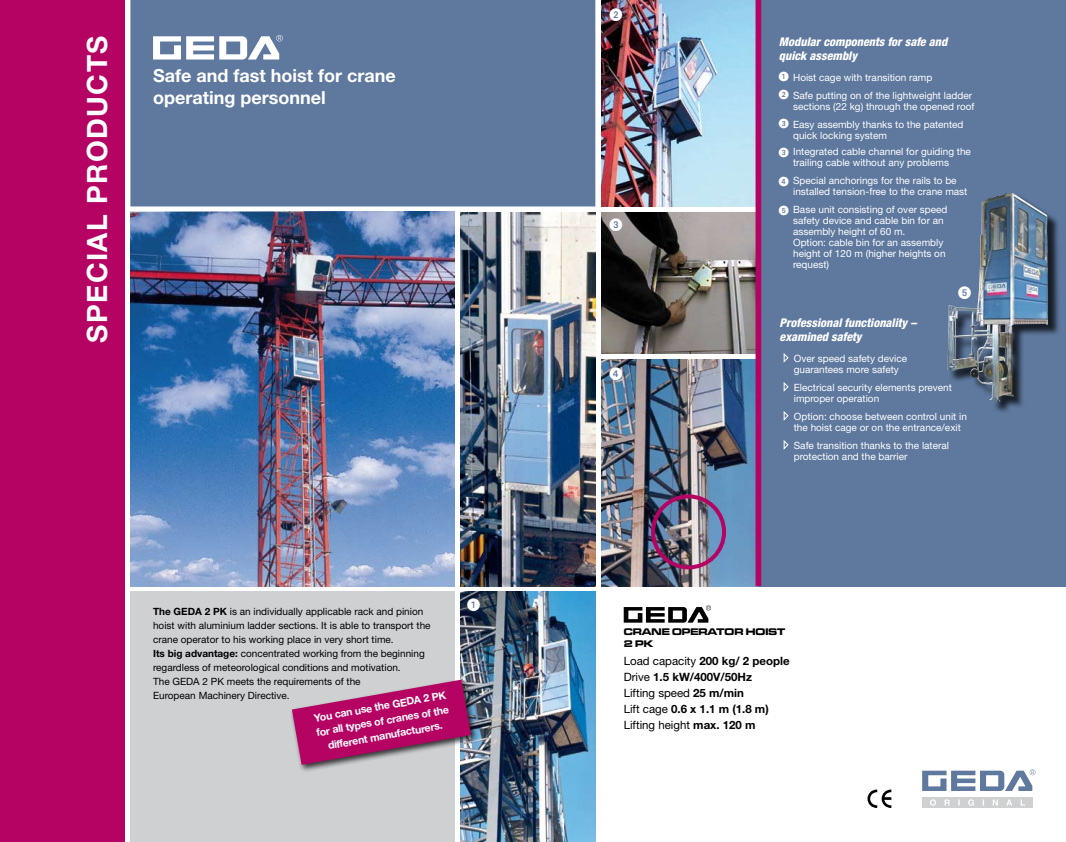
<style>
.page{position:relative;width:1066px;height:842px;background:#fff}
.page>*{position:absolute;margin:0;border:0;box-sizing:border-box;transform-origin:0 0}
.t1{font:700 28px "Helvetica Neue";letter-spacing:.05em;color:#fff}
.t2{font:700 18px/21.6px "Helvetica Neue";color:#fff}
.t3{font:13px "European Pi One";color:#fff}
.t4{font:italic 800 condensed 12px/14px "Helvetica Neue";color:#fff}
.t5{font:700 11.5px/16.1px "Helvetica Neue";color:#000}
.t6{font:700 10.5px/14.7px "Helvetica Neue";color:#fff;text-align:center}
.t7{font:10px/11px "Helvetica Neue";color:#fff}
.t8{font:10px/14px "Helvetica Neue";color:#000}
.t9{font:700 10px/11.9px "Micro";color:#000}
.s1{font-weight:700}
.s2{font-family:"European Pi One"}
.s3{font-weight:400}
</style>
<div class="page">
<div style="left:759px;top:0;width:307px;height:586px;background:#5e789e"></div>
<div style="left:949px;top:194px;width:111px;height:220px;background:#000;opacity:.75"></div>
<img style="left:975px;top:193px;width:36px;height:115px">
<img style="left:601px;top:0;width:154px;height:206px">
<div style="left:130px;top:592px;width:324px;height:250px;background:#cfd0d2"></div>
<div style="left:130px;top:0;width:465px;height:206px;background:#5e789e"></div>
<div style="left:0;top:0;width:125px;height:842px;background:#b50363"></div>
<svg style="left:867px;top:789px;width:25px;height:19px"></svg>
<div style="left:922px;top:797px;width:110px;height:11px;background:#cfd0d2"></div>
<svg style="left:930px;top:799px;width:95px;height:7px"></svg>
<img style="left:130px;top:212px;width:324px;height:374px">
<svg style="left:153px;top:35px;width:130px;height:25px"></svg>
<svg style="left:922px;top:769px;width:113px;height:22px"></svg>
<img style="left:460px;top:212px;width:135px;height:374px">
<img style="left:601px;top:212px;width:154px;height:142px">
<svg style="left:624px;top:605px;width:87px;height:18px"></svg>
<img style="left:460px;top:592px;width:135px;height:250px">
<div style="left:611px;top:219px;width:10px;height:11px;background:#5e789e;border-radius:50%"></div>
<div style="left:289px;top:677px;width:190px;height:95px;background:#000;opacity:.75"></div>
<svg style="left:292px;top:680px;width:179px;height:85px"></svg>
<img style="left:601px;top:360px;width:154px;height:226px">
<div style="left:651px;top:494px;width:75px;height:75px;border:4px solid #b50363;border-radius:50%"></div>
<div style="left:611px;top:368px;width:10px;height:11px;background:#5e789e;border-radius:50%"></div>
<div style="left:755px;top:0;width:6px;height:586px;background:#b50363"></div>
<div style="left:469px;top:599px;width:10px;height:11px;background:#5e789e;border-radius:50%"></div>
<svg style="left:783px;top:353px;width:6px;height:10px"></svg>
<svg style="left:783px;top:382px;width:6px;height:10px"></svg>
<svg style="left:783px;top:411px;width:6px;height:10px"></svg>
<svg style="left:783px;top:440px;width:6px;height:10px"></svg>
<div style="left:960px;top:287px;width:10px;height:11px;background:#5e789e;border-radius:50%"></div>
<svg style="left:610px;top:8px;width:12px;height:13px"></svg>
<h1 class="t1" style="left:80px;top:342px;width:308px;rotate:-90deg">SPECIAL PRODUCTS</h1>
<h2 class="t2" style="left:153px;top:64px;width:244px">Safe and fast hoist for crane operating personnel</h2>
<p class="t8" style="left:153px;top:604px;width:279px"><span class="s1">The GEDA 2 PK</span> is an individually applicable rack and pinion hoist with aluminium ladder sections. It is able to transport the crane operator to his working place in very short time.<br><span class="s1">Its big advantage:</span> concentrated working from the beginning regardless of meteorological conditions and motivation.<br>The GEDA 2 PK meets the requirements of the<br>European Machinery Directive.</p>
<p class="t6" style="left:313px;top:710px;width:136px;rotate:-10deg">You can use the GEDA 2 PK for all types of cranes of the different manufacturers.</p>
<h3 class="t3" style="left:467px;top:598px;width:14px">1</h3>
<h3 class="t3" style="left:609px;top:217px;width:14px">3</h3>
<h3 class="t3" style="left:609px;top:366px;width:14px">4</h3>
<p class="t4" style="left:779px;top:34px;width:170px">Modular components for safe and quick assembly</p>
<p class="t7" style="left:779px;top:68px;width:195px;line-height:18px"><sup>1</sup> Hoist cage with transition ramp<br><sup>2</sup> Safe putting on of the lightweight ladder</p>
<p class="t7" style="left:779px;top:97px;width:197px;line-height:18px;text-indent:14px">sections (22 kg) through the opened roof<br><sup>3</sup> Easy assembly thanks to the patented</p>
<p class="t7" style="left:779px;top:127px;width:193px;line-height:16px;text-indent:14px">quick locking system<br><span class="s2">3</span> Integrated cable channel for guiding the</p>
<p class="t7" style="left:779px;top:153px;width:179px;line-height:18px;text-indent:14px">trailing cable without any problems<br><span class="s2">4</span> Special anchorings for the rails to be</p>
<p class="t7" style="left:779px;top:182px;width:190px;line-height:18px;text-indent:14px">installed tension-free to the crane mast<br><span class="s2">5</span> Base unit consisting of over speed</p>
<p class="t7" style="left:793px;top:215px;width:154px">safety device and cable bin for an assembly height of 60 m.<br>Option: cable bin for an assembly height of 120 m (higher heights on request)</p>
<h3 class="t3" style="left:958px;top:285px;width:14px">5</h3>
<p class="t4" style="left:780px;top:315px;width:138px">Professional functionality – examined safety</p>
<p class="t7" style="left:794px;top:352px;width:115px">Over speed safety device guarantees more safety</p>
<p class="t7" style="left:794px;top:381px;width:160px">Electrical security elements prevent improper operation</p>
<p class="t7" style="left:794px;top:410px;width:175px">Option: choose between control unit in the hoist cage or on the entrance/exit</p>
<p class="t7" style="left:794px;top:439px;width:157px">Safe transition thanks to the lateral protection and the barrier</p>
<p class="t9" style="left:624px;top:625px;width:163px">CRANE OPERATOR HOIST<br>2 PK</p>
<p class="t5" style="left:624px;top:652px;width:167px"><span class="s3">Load capacity</span> 200 kg/ 2 people<br><span class="s3">Drive</span> 1.5 kW/400V/50Hz<br><span class="s3">Lifting speed</span> 25 m/min<br><span class="s3">Lift cage</span> 0.6 x 1.1 m (1.8 m)<br><span class="s3">Lifting height</span> max. 120 m</p>
</div>
